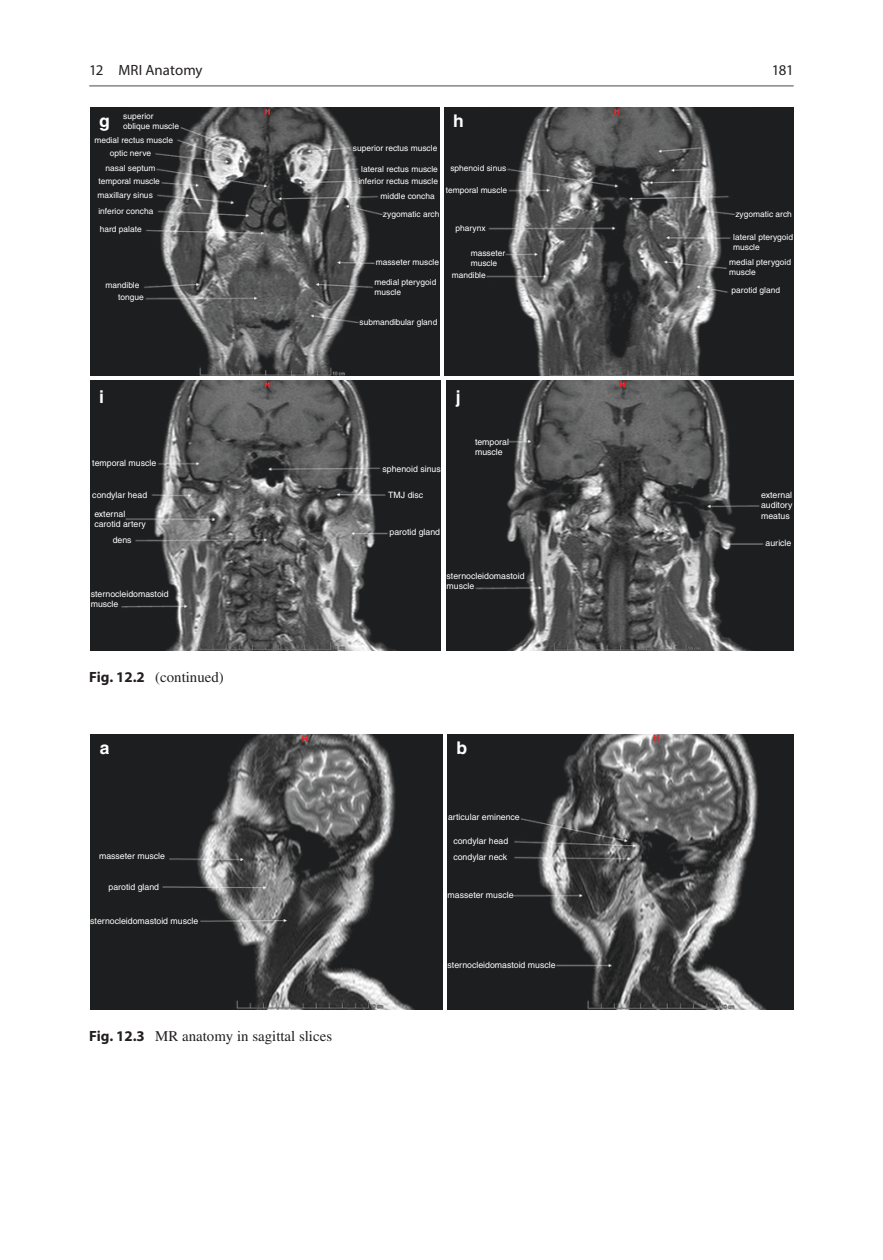
<style>
.page{position:relative;width:883px;height:1260px;background:#fff}
.page>*{position:absolute;margin:0;border:0;box-sizing:border-box;transform-origin:0 0}
.t1{font:17.5px "Helvetica Bold 4";color:#fff}
.t2{font:17.5px "Helvetica Bold 5";color:#fff}
.t3{font:14.88px "Times LT Std";color:#231f20}
.t4{font:14.88px "Myriad Pro Regular 3";letter-spacing:.005em;color:#231f20}
.t5{font:14.88px "Myriad Pro";color:#231f20}
.t6{font:8.75px/10.5px "Helvetica 4";color:#fff}
.t7{font:8.75px/16.8px "Helvetica 5";color:#fff}
.t8{font:8.75px "Helvetica Bold 4";color:#ee1d23}
.t9{font:8.75px "Helvetica Bold 5";color:#ee1d23}
.t10{font:8.4px/10.2px "Helvetica 4";color:#fff}
.s1{font-family:"Myriad Pro";font-weight:700}
</style>
<div class="page">
<img style="left:90px;top:108px;width:349px;height:268px">
<img style="left:444px;top:108px;width:350px;height:268px">
<img style="left:90px;top:381px;width:351px;height:269px">
<img style="left:446px;top:381px;width:348px;height:269px">
<img style="left:90px;top:735px;width:353px;height:275px">
<img style="left:447px;top:735px;width:347px;height:275px">
<hr style="left:89px;top:85px;width:705px;height:2px;background:#939598">
<h2 class="t4" style="left:89px;top:61px;width:115px">12 MRI Anatomy</h2>
<p class="t8" style="left:264px;top:106px;width:8px">H</p>
<p class="t8" style="left:614px;top:106px;width:8px">H</p>
<p class="t10" style="left:123px;top:111px;width:32px">superior</p>
<h1 class="t1" style="left:99px;top:110px;width:12px">g</h1>
<h1 class="t1" style="left:453px;top:110px;width:12px">h</h1>
<p class="t10" style="left:123px;top:121px;width:57px">oblique muscle</p>
<p class="t10" style="left:110px;top:133px;width:65px;line-height:13.7px;text-indent:-15px">medial rectus muscle optic nerve</p>
<p class="t10" style="left:98px;top:162px;width:63px;line-height:12.6px;text-align:center">nasal septum temporal muscle</p>
<p class="t10" style="left:98px;top:186px;width:57px;line-height:17px;text-align:justify">maxillary sinus inferior concha hard palate</p>
<p class="t10" style="left:118px;top:279px;width:27px;line-height:11.7px;text-indent:-13px">mandible tongue</p>
<h1 class="t1" style="left:99px;top:387px;width:6px">i</h1>
<p class="t6" style="left:92px;top:458px;width:66px">temporal muscle</p>
<p class="t6" style="left:92px;top:485px;width:56px;line-height:18.9px">condylar head external</p>
<p class="t6" style="left:94px;top:516px;width:53px;line-height:16.1px;text-align:center">carotid artery dens</p>
<p class="t6" style="left:91px;top:588px;width:80px">sternocleidomastoid muscle</p>
<h2 class="t3" style="left:89px;top:669px;width:136px"><span class="s1">Fig. 12.2</span> (continued)</h2>
<h1 class="t2" style="left:100px;top:737px;width:11px">a</h1>
<p class="t7" style="left:99px;top:847px;width:68px">masseter muscle</p>
<p class="t7" style="left:109px;top:878px;width:52px">parotid gland</p>
<p class="t7" style="left:90px;top:912px;width:110px">sternocleidomastoid muscle</p>
<p class="t10" style="left:353px;top:143px;width:86px">superior rectus muscle</p>
<p class="t10" style="left:450px;top:163px;width:57px">sphenoid sinus</p>
<p class="t10" style="left:446px;top:185px;width:63px">temporal muscle</p>
<p class="t10" style="left:456px;top:223px;width:32px">pharynx</p>
<p class="t10" style="left:358px;top:163px;width:81px;line-height:12.1px;text-align:center">lateral rectus muscle inferior rectus muscle</p>
<p class="t10" style="left:381px;top:188px;width:60px;line-height:17.5px">middle concha zygomatic arch</p>
<p class="t10" style="left:376px;top:257px;width:65px">masseter muscle</p>
<p class="t10" style="left:375px;top:277px;width:63px">medial pterygoid muscle</p>
<p class="t10" style="left:360px;top:317px;width:79px">submandibular gland</p>
<p class="t10" style="left:471px;top:248px;width:36px">masseter muscle</p>
<p class="t10" style="left:452px;top:270px;width:35px">mandible</p>
<p class="t8" style="left:264px;top:380px;width:8px">H</p>
<p class="t8" style="left:620px;top:380px;width:8px">H</p>
<h1 class="t1" style="left:456px;top:387px;width:6px">j</h1>
<p class="t6" style="left:383px;top:463px;width:60px">sphenoid sinus</p>
<p class="t6" style="left:388px;top:489px;width:36px">TMJ disc</p>
<p class="t6" style="left:390px;top:527px;width:52px">parotid gland</p>
<p class="t6" style="left:475px;top:436px;width:35px">temporal muscle</p>
<p class="t6" style="left:447px;top:571px;width:80px">sternocleidomastoid muscle</p>
<p class="t9" style="left:302px;top:733px;width:8px">H</p>
<p class="t9" style="left:653px;top:733px;width:8px">H</p>
<h1 class="t2" style="left:457px;top:737px;width:12px">b</h1>
<p class="t7" style="left:448px;top:808px;width:73px">articular eminence</p>
<p class="t7" style="left:453px;top:832px;width:56px">condylar head condylar neck</p>
<p class="t7" style="left:448px;top:886px;width:68px">masseter muscle</p>
<p class="t7" style="left:448px;top:956px;width:110px">sternocleidomastoid muscle</p>
<h2 class="t3" style="left:89px;top:1028px;width:244px"><span class="s1">Fig. 12.3</span> MR anatomy in sagittal slices</h2>
<h2 class="t5" style="left:772px;top:61px;width:23px">181</h2>
<p class="t10" style="left:735px;top:209px;width:58px">zygomatic arch</p>
<p class="t10" style="left:733px;top:232px;width:61px">lateral pterygoid muscle</p>
<p class="t10" style="left:729px;top:257px;width:63px">medial pterygoid muscle</p>
<p class="t10" style="left:732px;top:285px;width:50px">parotid gland</p>
<p class="t6" style="left:761px;top:489px;width:33px;text-align:justify">external auditory meatus</p>
<p class="t6" style="left:766px;top:538px;width:27px">auricle</p>
</div>
